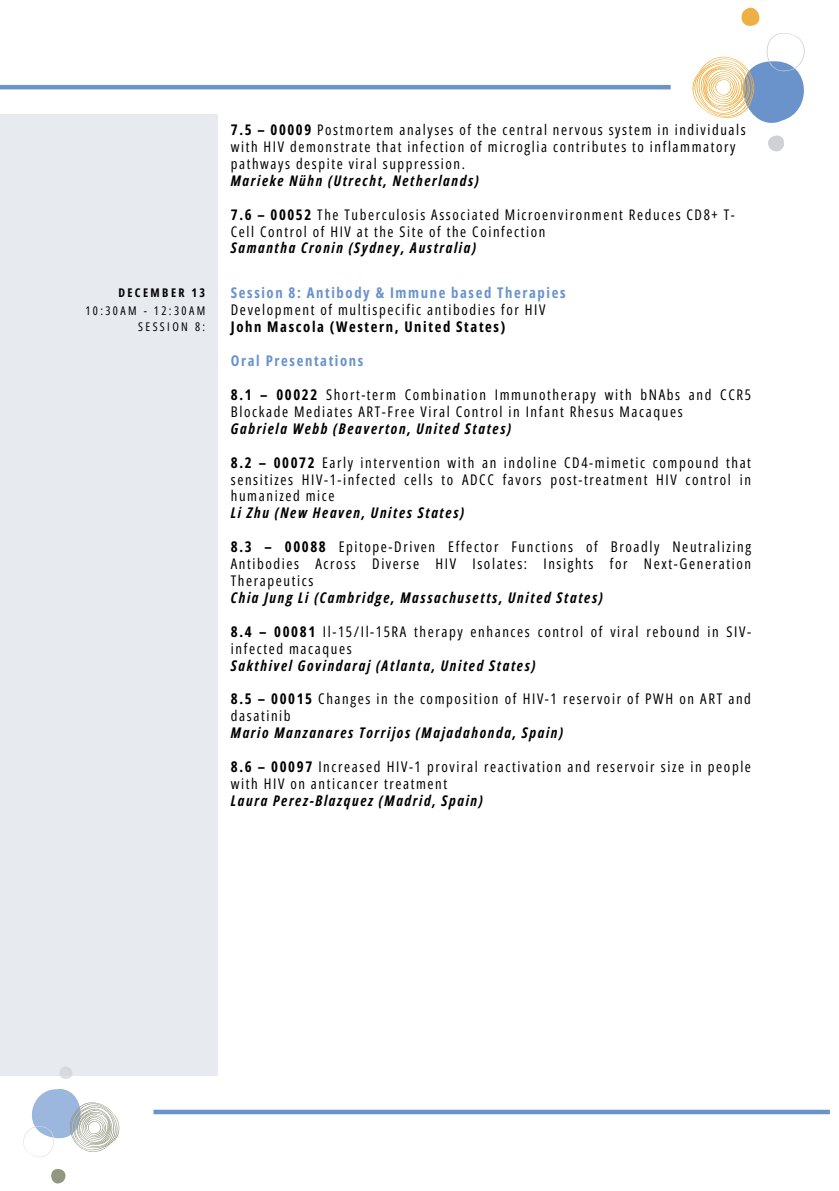
<style>
.page{position:relative;width:839px;height:1191px;background:#fff}
.page>*{position:absolute;margin:0;border:0;box-sizing:border-box;transform-origin:0 0}
.t1{font:14.8px/17px "Open Sans Condensed";letter-spacing:.11em;color:#000}
.t2{font:italic 700 14.8px "Open Sans Condensed";letter-spacing:.11em;color:#000}
.t3{font:700 14.8px "Open Sans Condensed";letter-spacing:.11em;color:#6a93cc}
.t4{font:700 14.8px "Open Sans Condensed";letter-spacing:.11em;color:#000}
.t5{font:14.6px/17px "Open Sans Condensed";letter-spacing:.11em;color:#000}
.t6{font:italic 700 14.6px "Open Sans Condensed";letter-spacing:.11em;color:#000}
.t7{font:12px/16px "Open Sans Condensed";letter-spacing:.2em;color:#000;text-align:right}
.t8{font:700 12px "Open Sans Condensed";letter-spacing:.2em;color:#000}
.s1{font-weight:700}
</style>
<div class="page">
<div style="left:0;top:114px;width:217px;height:962px;background:#e7ebef"></div>
<svg style="left:23px;top:1066px;width:97px;height:118px"></svg>
<hr style="left:153px;top:1110px;width:676px;height:4px;background:#6a93cc">
<svg style="left:692px;top:7px;width:113px;height:145px"></svg>
<hr style="left:0;top:85px;width:670px;height:4px;background:#6a93cc">
<p class="t5" style="left:231px;top:121px;width:516px"><span class="s1">7.5 – 00009</span> Postmortem analyses of the central nervous system in individuals with HIV demonstrate that infection of microglia contributes to inflammatory pathways despite viral suppression.</p>
<p class="t6" style="left:231px;top:170px;width:249px">Marieke Nühn (Utrecht, Netherlands)</p>
<p class="t5" style="left:231px;top:205px;width:505px"><span class="s1">7.6 – 00052</span> The Tuberculosis Associated Microenvironment Reduces CD8+ T-<br>Cell Control of HIV at the Site of the Coinfection</p>
<p class="t6" style="left:231px;top:238px;width:247px">Samantha Cronin (Sydney, Australia)</p>
<p class="t8" style="left:118px;top:284px;width:88px">DECEMBER 13</p>
<p class="t3" style="left:231px;top:283px;width:336px">Session 8: Antibody &amp; Immune based Therapies</p>
<p class="t1" style="left:231px;top:301px;width:316px">Development of multispecific antibodies for HIV</p>
<p class="t4" style="left:231px;top:316px;width:276px">John Mascola (Western, United States)</p>
<p class="t3" style="left:231px;top:350px;width:134px">Oral Presentations</p>
<p class="t1" style="left:231px;top:386px;width:521px"><span class="s1">8.1 – 00022</span> Short-term Combination Immunotherapy with bNAbs and CCR5<br>Blockade Mediates ART-Free Viral Control in Infant Rhesus Macaques</p>
<p class="t2" style="left:231px;top:418px;width:282px">Gabriela Webb (Beaverton, United States)</p>
<p class="t1" style="left:231px;top:453px;width:521px;text-align:justify"><span class="s1">8.2 – 00072</span> Early intervention with an indoline CD4-mimetic compound that sensitizes HIV-1-infected cells to ADCC favors post-treatment HIV control in humanized mice</p>
<p class="t2" style="left:231px;top:503px;width:235px">Li Zhu (New Heaven, Unites States)</p>
<p class="t1" style="left:231px;top:538px;width:521px;text-align:justify"><span class="s1">8.3 – 00088</span> Epitope-Driven Effector Functions of Broadly Neutralizing Antibodies Across Diverse HIV Isolates: Insights for Next-Generation Therapeutics</p>
<p class="t2" style="left:231px;top:587px;width:373px">Chia Jung Li (Cambridge, Massachusetts, United States)</p>
<p class="t1" style="left:231px;top:622px;width:521px"><span class="s1">8.4 – 00081</span> Il-15/Il-15RA therapy enhances control of viral rebound in SIV&shy;infected macaques</p>
<p class="t2" style="left:231px;top:655px;width:306px">Sakthivel Govindaraj (Atlanta, United States)</p>
<p class="t1" style="left:231px;top:690px;width:521px"><span class="s1">8.5 – 00015</span> Changes in the composition of HIV-1 reservoir of PWH on ART and dasatinib</p>
<p class="t2" style="left:231px;top:722px;width:334px">Mario Manzanares Torrijos (Majadahonda, Spain)</p>
<p class="t1" style="left:231px;top:758px;width:521px"><span class="s1">8.6 – 00097</span> Increased HIV-1 proviral reactivation and reservoir size in people with HIV on anticancer treatment</p>
<p class="t2" style="left:231px;top:790px;width:253px">Laura Perez-Blazquez (Madrid, Spain)</p>
<p class="t7" style="left:85px;top:302px;width:121px">10:30AM - 12:30AM<br>SESSION 8:</p>
</div>
